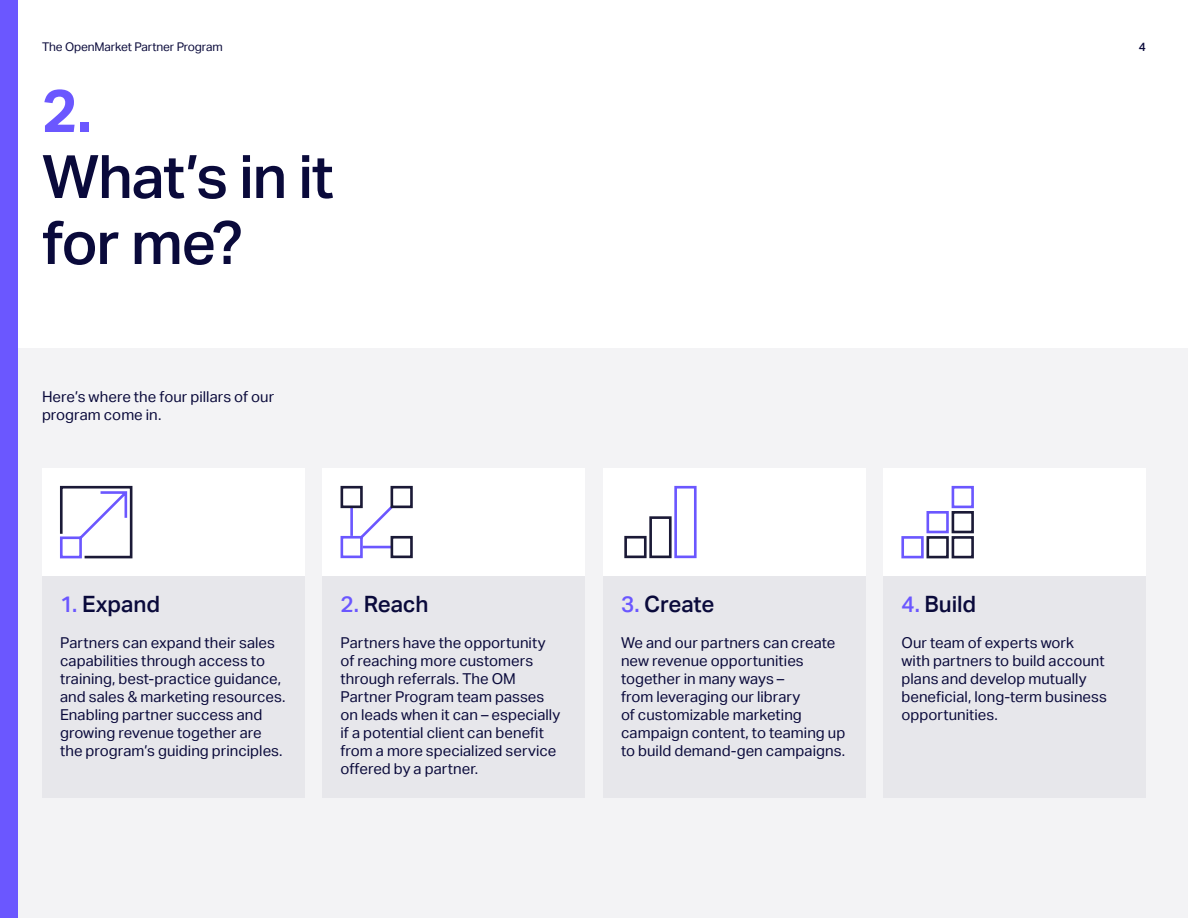
<style>
.page{position:relative;width:1188px;height:918px;background:#fff}
.page>*{position:absolute;margin:0;border:0;box-sizing:border-box;transform-origin:0 0}
.t1{font:500 60px/66px "Aktiv Grotesk";letter-spacing:-.025em;color:#0a0a3b}
.t2{font:700 60px "Aktiv Grotesk";color:#6b57ff}
.t3{font:500 22.5px "Aktiv Grotesk";letter-spacing:-.005em;color:#0a0a3b}
.t4{font:15px/18px "Aktiv Grotesk";letter-spacing:.005em;color:#0a0a3b}
.t5{font:12px "Aktiv Grotesk";letter-spacing:-.01em;color:#0a0a3b}
.t6{font:500 12px "Aktiv Grotesk";color:#0a0a3b}
.s1{color:#6b57ff}
</style>
<div class="page">
<div style="left:0;top:348px;width:1188px;height:570px;background:#f3f3f5"></div>
<div style="left:0;top:0;width:18px;height:918px;background:#6b57ff"></div>
<div style="left:42px;top:468px;width:262px;height:324px;background:#fff"></div>
<div style="left:322px;top:468px;width:263px;height:324px;background:#fff"></div>
<div style="left:603px;top:468px;width:262px;height:324px;background:#fff"></div>
<div style="left:884px;top:468px;width:262px;height:324px;background:#fff"></div>
<svg style="left:60px;top:485px;width:73px;height:74px"></svg>
<div style="left:42px;top:576px;width:263px;height:222px;background:#e7e7eb"></div>
<div style="left:322px;top:576px;width:263px;height:222px;background:#e7e7eb"></div>
<div style="left:603px;top:576px;width:263px;height:222px;background:#e7e7eb"></div>
<div style="left:884px;top:576px;width:262px;height:222px;background:#e7e7eb"></div>
<svg style="left:340px;top:485px;width:73px;height:74px"></svg>
<div style="left:624px;top:536px;width:23px;height:22px;border:3px solid #1b1a37"></div>
<div style="left:674px;top:486px;width:23px;height:72px;border:3px solid #6b57ff"></div>
<div style="left:649px;top:516px;width:23px;height:42px;border:3px solid #1b1a37"></div>
<div style="left:901px;top:536px;width:23px;height:22px;border:3px solid #6b57ff"></div>
<svg style="left:926px;top:485px;width:48px;height:74px"></svg>
<p class="t5" style="left:42px;top:39px;width:182px">The OpenMarket Partner Program</p>
<p class="t6" style="left:1139px;top:39px;width:9px">4</p>
<h1 class="t2" style="left:42px;top:76px;width:52px">2.</h1>
<h1 class="t1" style="left:42px;top:144px;width:293px">What’s in it for me?</h1>
<p class="t4" style="left:42px;top:388px;width:234px">Here’s where the four pillars of our program come in.</p>
<h2 class="t3" style="left:60px;top:591px;width:102px"><span class="s1">1.</span> Expand</h2>
<p class="t4" style="left:60px;top:634px;width:227px">Partners can expand their sales capabilities through access to training, best-practice guidance, and sales &amp; marketing resources.<br>Enabling partner success and growing revenue together are the program’s guiding principles.</p>
<h2 class="t3" style="left:340px;top:591px;width:90px"><span class="s1">2.</span> Reach</h2>
<p class="t4" style="left:340px;top:634px;width:221px">Partners have the opportunity of reaching more customers through referrals. The OM<br>Partner Program team passes on leads when it can – especially if a potential client can benefit from a more specialized service offered by a partner.</p>
<h2 class="t3" style="left:621px;top:591px;width:95px"><span class="s1">3.</span> Create</h2>
<p class="t4" style="left:621px;top:634px;width:226px">We and our partners can create new revenue opportunities together in many ways –<br>from leveraging our library<br>of customizable marketing campaign content, to teaming up to build demand-gen campaigns.</p>
<h2 class="t3" style="left:902px;top:591px;width:76px"><span class="s1">4.</span> Build</h2>
<p class="t4" style="left:902px;top:634px;width:207px">Our team of experts work<br>with partners to build account plans and develop mutually beneficial, long-term business opportunities.</p>
</div>
